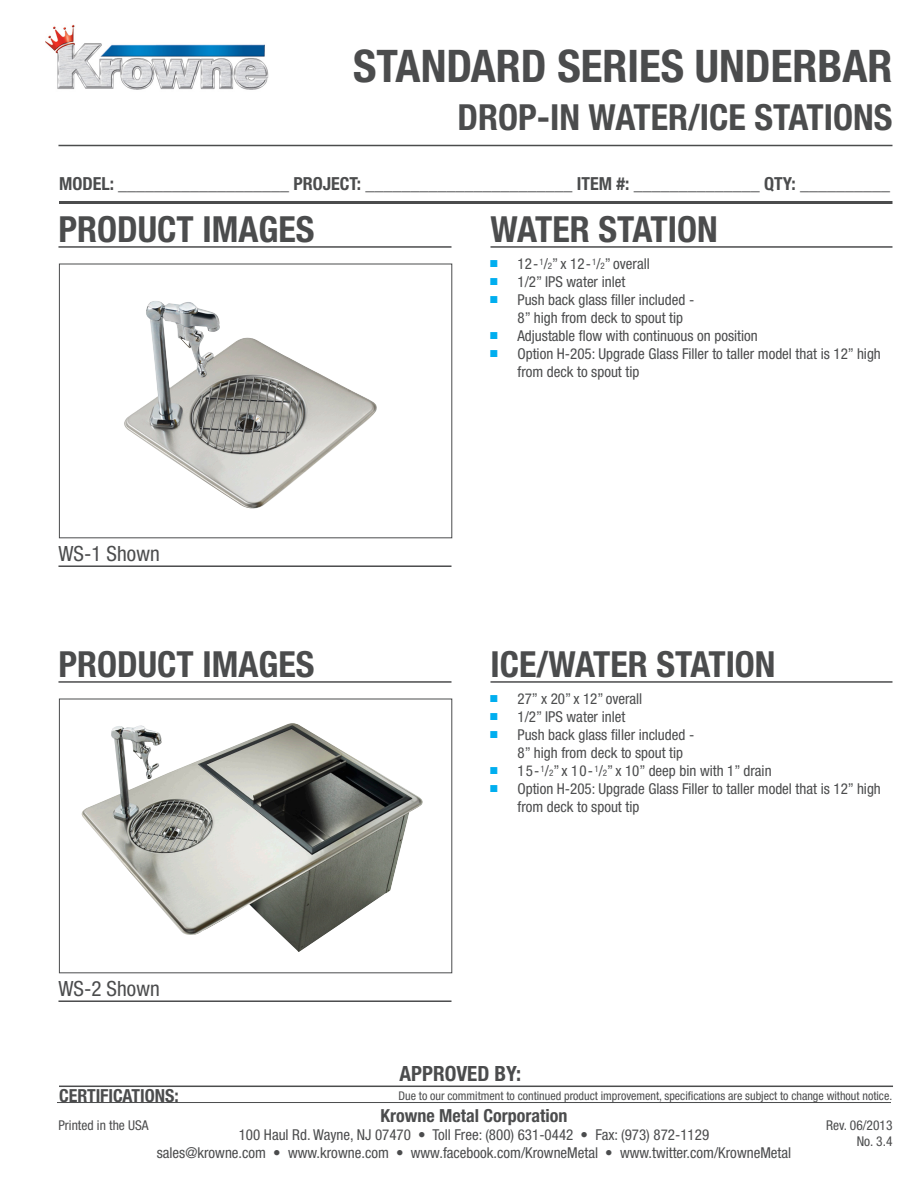
<style>
.page{position:relative;width:918px;height:1188px;background:#fff}
.page>*{position:absolute;margin:0;border:0;box-sizing:border-box;transform-origin:0 0}
.t1{font:700 condensed 45px "Helvetica Neue LT Std";color:#4b4c4d}
.t2{font:700 condensed 36px "Helvetica Neue LT Std";color:#4b4c4d}
.t3{font:condensed 21px "Helvetica Neue LT Std";color:#4b4c4d}
.t4{font:700 condensed 21px "Helvetica Neue LT Std";color:#4b4c4d}
.t5{font:700 condensed 18px "Helvetica Neue LT Std";color:#4b4c4d}
.t6{font:condensed 15px/18px "Helvetica Neue LT Std";color:#4b4c4d}
.t7{font:condensed 13.5px "Helvetica Neue LT Std";color:#4b4c4d}
.t8{font:condensed 12px "Helvetica Neue LT Std";color:#4b4c4d}
.s1{font-family:"Arial Narrow";font-stretch:normal;color:#00aeef}
.s2{font-size:9px}
</style>
<div class="page">
<hr style="left:490px;top:246px;width:402px;height:2px;background:#4b4c4d">
<hr style="left:490px;top:681px;width:402px;height:2px;background:#4b4c4d">
<hr style="left:58px;top:246px;width:393px;height:2px;background:#4b4c4d">
<hr style="left:58px;top:565px;width:393px;height:2px;background:#4b4c4d">
<hr style="left:58px;top:681px;width:393px;height:2px;background:#4b4c4d">
<hr style="left:58px;top:1000px;width:393px;height:2px;background:#4b4c4d">
<hr style="left:59px;top:1086px;width:834px;height:1px;background:#4b4c4d">
<hr style="left:57px;top:1102px;width:834px;height:1px;background:#4b4c4d">
<hr style="left:58px;top:145px;width:834px;height:1px;background:#4b4c4d">
<hr style="left:59px;top:201px;width:833px;height:3px;background:#4b4c4d">
<img style="left:46px;top:24px;width:223px;height:66px">
<div style="left:59px;top:264px;width:393px;height:274px;border:1px solid #4b4c4d"></div>
<div style="left:59px;top:699px;width:393px;height:274px;border:1px solid #4b4c4d"></div>
<img style="left:81px;top:723px;width:342px;height:229px">
<img style="left:124px;top:301px;width:253px;height:208px">
<p class="t1" style="left:353px;top:39px;width:541px">STANDARD SERIES UNDERBAR</p>
<p class="t2" style="left:457px;top:96px;width:437px">DROP-IN WATER/ICE STATIONS</p>
<p class="t5" style="left:59px;top:172px;width:833px">MODEL: ___________________ PROJECT: _______________________ ITEM #: ______________ QTY: __________</p>
<p class="t2" style="left:58px;top:207px;width:257px">PRODUCT IMAGES</p>
<p class="t3" style="left:58px;top:541px;width:103px">WS-1 Shown</p>
<p class="t2" style="left:58px;top:642px;width:257px">PRODUCT IMAGES</p>
<p class="t3" style="left:58px;top:976px;width:103px">WS-2 Shown</p>
<p class="t5" style="left:59px;top:1085px;width:121px">CERTIFICATIONS:</p>
<p class="t2" style="left:490px;top:207px;width:229px">WATER STATION</p>
<p class="t6" style="left:490px;top:255px;width:161px"><span class="s1">■</span> 12- <sup>1</sup>/<span class="s2">2</span>” x 12- <sup>1</sup>/<span class="s2">2</span>” overall</p>
<p class="t6" style="left:490px;top:273px;width:136px"><span class="s1">■</span> 1/2” IPS water inlet</p>
<p class="t6" style="left:517px;top:291px;width:178px;text-indent:-27px"><span class="s1">■</span> Push back glass filler included -<br>8” high from deck to spout tip</p>
<p class="t6" style="left:490px;top:327px;width:269px"><span class="s1">■</span> Adjustable flow with continuous on position</p>
<p class="t6" style="left:517px;top:345px;width:365px;text-indent:-27px"><span class="s1">■</span> Option H-205: Upgrade Glass Filler to taller model that is 12” high from deck to spout tip</p>
<p class="t2" style="left:490px;top:642px;width:287px">ICE/WATER STATION</p>
<p class="t6" style="left:490px;top:690px;width:153px"><span class="s1">■</span> 27” x 20” x 12” overall</p>
<p class="t6" style="left:490px;top:708px;width:136px"><span class="s1">■</span> 1/2” IPS water inlet</p>
<p class="t6" style="left:517px;top:726px;width:178px;text-indent:-27px"><span class="s1">■</span> Push back glass filler included -<br>8” high from deck to spout tip</p>
<p class="t6" style="left:490px;top:762px;width:283px"><span class="s1">■</span> 15- <sup>1</sup>/<span class="s2">2</span>” x 10- <sup>1</sup>/<span class="s2">2</span>” x 10” deep bin with 1” drain</p>
<p class="t6" style="left:517px;top:780px;width:365px;text-indent:-27px"><span class="s1">■</span> Option H-205: Upgrade Glass Filler to taller model that is 12” high from deck to spout tip</p>
<p class="t4" style="left:400px;top:1061px;width:123px">APPROVED BY:</p>
<p class="t8" style="left:398px;top:1089px;width:495px">Due to our commitment to continued product improvement, specifications are subject to change without notice.</p>
<p class="t7" style="left:58px;top:1117px;width:92px">Printed in the USA</p>
<p class="t5" style="left:381px;top:1104px;width:188px">Krowne Metal Corporation</p>
<p class="t6" style="left:239px;top:1125px;width:472px">100 Haul Rd. Wayne, NJ 07470 • Toll Free: (800) 631-0442 • Fax: (973) 872-1129</p>
<p class="t6" style="left:157px;top:1143px;width:636px">sales@krowne.com • www.krowne.com • www.facebook.com/KrowneMetal • www.twitter.com/KrowneMetal</p>
<p class="t7" style="left:826px;top:1117px;width:68px">Rev. 06/2013</p>
<p class="t7" style="left:857px;top:1133px;width:37px">No. 3.4</p>
</div>
